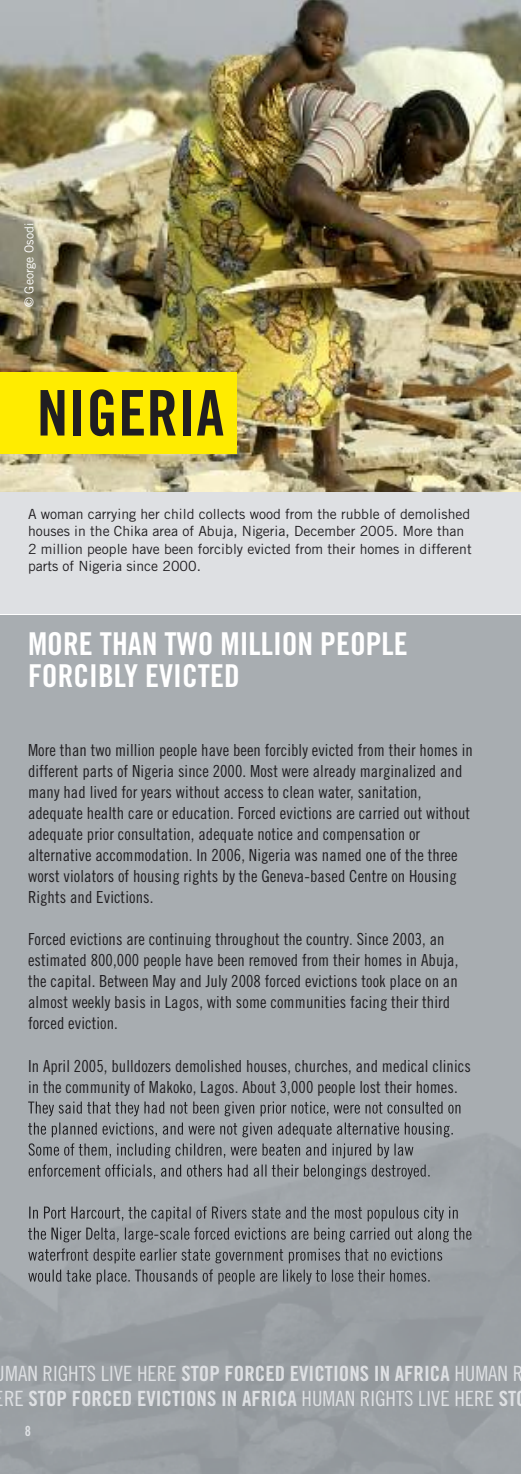
<style>
.page{position:relative;width:521px;height:1474px;background:#fff}
.page>*{position:absolute;margin:0;border:0;box-sizing:border-box;transform-origin:0 0}
.t1{font:63px "Amnesty Trade Gothic Bd Cn 20 OTF";letter-spacing:.005em;color:#201e21}
.t2{font:31.5px/31.5px "Amnesty Trade Gothic Bd Cn 20 OTF";color:#fff}
.t3{font:21px/25.2px "Amnesty Trade Gothic Bd Cn 20 OTF";color:#dee0e3;text-align:center}
.t4{font:16.62px/21px "Amnesty Trade Gothic Cn 18";letter-spacing:.005em;color:#201e21}
.t5{font:14px/17.5px "Amnesty Trade Gothic";color:#201e21}
.t6{font:14px "Amnesty Trade Gothic Bd Cn 20 OTF";color:#dee0e3}
.t7{font:12.25px "Amnesty Trade Gothic";color:#fff}
.s1{font-family:"Amnesty Trade Gothic Cn 18"}
</style>
<div class="page">
<div style="left:0;top:614px;width:521px;height:859px;background:#a8adb1"></div>
<img style="left:0;top:1101px;width:521px;height:372px">
<img style="left:28px;top:1101px;width:54px;height:15px">
<img style="left:28px;top:1122px;width:62px;height:15px">
<img style="left:29px;top:1143px;width:60px;height:12px">
<img style="left:29px;top:1164px;width:52px;height:12px">
<img style="left:29px;top:1206px;width:73px;height:12px">
<img style="left:28px;top:1227px;width:53px;height:15px">
<img style="left:28px;top:1248px;width:60px;height:12px">
<img style="left:28px;top:1269px;width:73px;height:12px">
<div style="left:0;top:491px;width:521px;height:123px;background:#dee0e3"></div>
<img style="left:0;top:0;width:521px;height:491px">
<div style="left:0;top:372px;width:236px;height:81px;background:#ffec00"></div>
<p class="t7" style="left:22px;top:307px;width:85px;rotate:-90deg">© George Osodi</p>
<h1 class="t1" style="left:37px;top:375px;width:189px">NIGERIA</h1>
<p class="t5" style="left:28px;top:505px;width:445px">A woman carrying her child collects wood from the rubble of demolished houses in the Chika area of Abuja, Nigeria, December 2005. More than 2 million people have been forcibly evicted from their homes in different parts of Nigeria since 2000.</p>
<h2 class="t2" style="left:28px;top:627px;width:381px">MORE THAN TWO MILLION PEOPLE<br>FORCIBLY EVICTED</h2>
<p class="t4" style="left:28px;top:739px;width:446px">More than two million people have been forcibly evicted from their homes in different parts of Nigeria since 2000. Most were already marginalized and many had lived for years without access to clean water, sanitation, adequate health care or education. Forced evictions are carried out without adequate prior consultation, adequate notice and compensation or alternative accommodation. In 2006, Nigeria was named one of the three worst violators of housing rights by the Geneva-based Centre on Housing Rights and Evictions.</p>
<p class="t4" style="left:28px;top:928px;width:432px">Forced evictions are continuing throughout the country. Since 2003, an estimated 800,000 people have been removed from their homes in Abuja, the capital. Between May and July 2008 forced evictions took place on an almost weekly basis in Lagos, with some communities facing their third forced eviction.</p>
<p class="t4" style="left:28px;top:1054px;width:444px">In April 2005, bulldozers demolished houses, churches, and medical clinics in the community of Makoko, Lagos. About 3,000 people lost their homes.</p>
<p class="t3" style="left:-5px;top:1360px;width:530px"><span class="s1">UMAN RIGHTS LIVE HERE</span> STOP FORCED EVICTIONS IN AFRICA <span class="s1">HUMAN R<br>RE</span> STOP FORCED EVICTIONS IN AFRICA <span class="s1">HUMAN RIGHTS LIVE HERE</span> ST</p>
<p class="t6" style="left:25px;top:1422px;width:8px">8</p>
</div>
